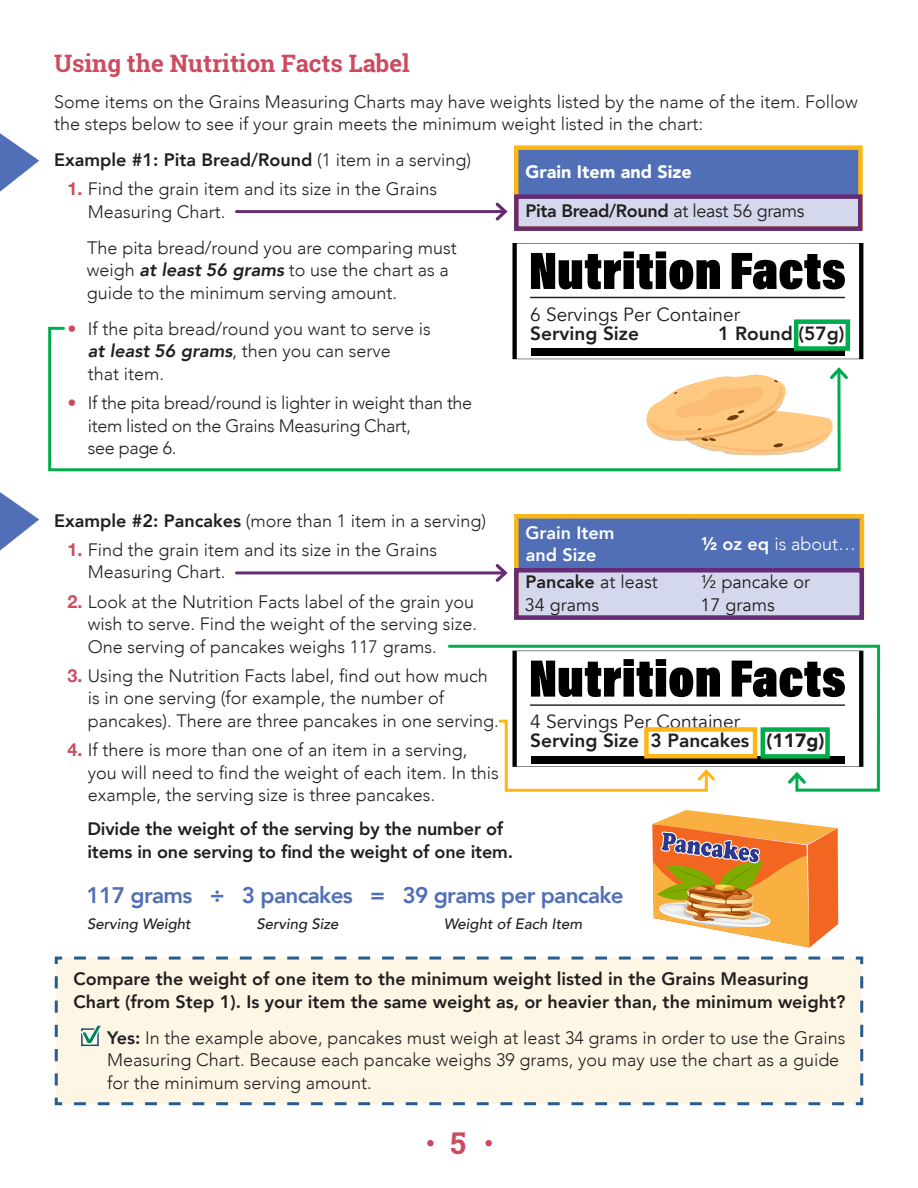
<style>
.page{position:relative;width:918px;height:1188px;background:#fff}
.page>*{position:absolute;margin:0;border:0;box-sizing:border-box;transform-origin:0 0}
.t1{font:700 30px "Roboto Slab";color:#cc4b5f}
.t2{font:700 24px "Roboto Slab";color:#cc4b5f}
.BODY{font:800 22.5px "Avenir";letter-spacing:-.03em;color:#516fb6}
.t3{font:800 19.05px "Avenir";color:#231f20}
.t4{font:19.05px "Avenir";color:#231f20}
.Numbered_List{font:300 18px/22.5px "Avenir";color:#231f20}
.BODY-2{font:800 18px/22.5px "Avenir";color:#231f20}
.Pa1{font:300 18px/22.5px "Avenir";color:#231f20}
.BODY-3{font:300 18px/22.5px "Avenir";color:#231f20}
.Numbered_List-2{font:300 18px/22.5px "Avenir";letter-spacing:-.02em;color:#231f20}
.Pa1-2{font:800 18px "Avenir";color:#231f20}
.t5{font:18px/22.5px "Avenir";color:#231f20}
.BODY-4{font:800 18px "Avenir";letter-spacing:-.02em;color:#231f20}
.t6{font:900 18px "Avenir";color:#fff}
.t7{font:800 18px/22.5px "Avenir";color:#fff}
.t8{font:300 18px "Avenir";color:#fff}
.BODY-5{font:italic 500 15px "Avenir";color:#231f20}
.s1{font-weight:300}
.s2{font-family:"Helvetica Neue";font-weight:700;color:#cc4b5f}
.s3{font-weight:800;font-style:italic}
.s4{font-family:"Helvetica Neue";color:#cc4b5f}
.s5{font-weight:400}
.s6{font-weight:800}
.s7{font-weight:900}
</style>
<div class="page">
<div style="left:427px;top:1140px;width:7px;height:6px;background:#cc4b5f;border-radius:50%"></div>
<div style="left:485px;top:1140px;width:7px;height:6px;background:#cc4b5f;border-radius:50%"></div>
<div style="left:54px;top:956px;width:810px;height:150px;background:#fef6e5"></div>
<div style="left:516px;top:148px;width:344px;height:47px;background:#516fb6"></div>
<div style="left:516px;top:195px;width:344px;height:34px;background:#d4d8ec"></div>
<div style="left:514px;top:145px;width:349px;height:5px;background:#fcb615"></div>
<hr style="left:514px;top:150px;width:4px;height:45px;background:#fcb615">
<div style="left:858px;top:150px;width:5px;height:45px;background:#fcb615"></div>
<div style="left:858px;top:195px;width:5px;height:31px;background:#b27d66"></div>
<svg style="left:519px;top:519px;width:341px;height:96px;background:#8d9fce"></svg>
<div style="left:514px;top:514px;width:175px;height:5px;background:#fcb615"></div>
<div style="left:514px;top:519px;width:5px;height:51px;background:#fcb615"></div>
<div style="left:689px;top:514px;width:175px;height:5px;background:#fcb615"></div>
<hr style="left:860px;top:519px;width:4px;height:51px;background:#fcb615">
<div style="left:81px;top:1028px;width:18px;height:18px;border:2px solid #204d78"></div>
<svg style="left:80px;top:1024px;width:24px;height:21px"></svg>
<svg style="left:512px;top:243px;width:351px;height:116px"></svg>
<hr style="left:530px;top:297px;width:315px;height:1px;background:#231f20">
<div style="left:794px;top:319px;width:56px;height:32px;border:4px solid #00ad4c"></div>
<div style="left:514px;top:568px;width:350px;height:52px;border:4px solid #652b75"></div>
<div style="left:514px;top:194px;width:348px;height:37px;border:4px solid #652b75"></div>
<svg style="left:48px;top:325px;width:794px;height:147px"></svg>
<svg style="left:447px;top:644px;width:434px;height:148px"></svg>
<hr style="left:237px;top:571px;width:268px;height:3px;background:#652b75">
<svg style="left:493px;top:564px;width:15px;height:18px"></svg>
<hr style="left:237px;top:210px;width:268px;height:3px;background:#652b75">
<svg style="left:493px;top:202px;width:15px;height:19px"></svg>
<svg style="left:497px;top:651px;width:366px;height:141px"></svg>
<svg style="left:652px;top:810px;width:186px;height:138px"></svg>
<svg style="left:647px;top:365px;width:201px;height:90px"></svg>
<svg style="left:0;top:133px;width:39px;height:59px"></svg>
<svg style="left:0;top:492px;width:39px;height:59px"></svg>
<p class="t2" style="left:54px;top:46px;width:357px">Using the Nutrition Facts Label</p>
<p class="Pa1" style="left:54px;top:90px;width:805px">Some items on the Grains Measuring Charts may have weights listed by the name of the item. Follow the steps below to see if your grain meets the minimum weight listed in the chart:</p>
<p class="Pa1-2" style="left:54px;top:146px;width:419px">Example #1: Pita Bread/Round <span class="s1">(1 item in a serving)</span></p>
<p class="Numbered_List" style="left:88px;top:178px;width:351px;text-indent:-20px"><span class="s2">1.</span> Find the grain item and its size in the Grains<br>Measuring Chart.</p>
<p class="BODY-3" style="left:87px;top:236px;width:372px">The pita bread/round you are comparing must weigh <span class="s3">at least 56 grams</span> to use the chart as a guide to the minimum serving amount.</p>
<p class="Numbered_List" style="left:88px;top:317px;width:344px;text-indent:-20px"><span class="s4">•</span> If the pita bread/round you want to serve is <span class="s3">at least 56 grams</span>, then you can serve<br>that item.</p>
<p class="Numbered_List-2" style="left:88px;top:392px;width:386px;text-indent:-20px"><span class="s4">•</span> If the pita bread/round is lighter in weight than the item listed on the Grains Measuring Chart,<br>see page 6.</p>
<p class="t6" style="left:525px;top:156px;width:168px">Grain Item and Size</p>
<p class="BODY-4" style="left:525px;top:197px;width:281px">Pita Bread/Round <span class="s5">at least 56 grams</span></p>
<p class="t4" style="left:530px;top:303px;width:212px">6 Servings Per Container</p>
<p class="t3" style="left:530px;top:318px;width:111px">Serving Size</p>
<p class="t3" style="left:718px;top:318px;width:128px">1 Round (57g)</p>
<p class="BODY-3" style="left:54px;top:509px;width:434px"><span class="s6">Example #2: Pancakes</span> (more than 1 item in a serving)</p>
<p class="Numbered_List" style="left:88px;top:538px;width:351px;text-indent:-20px"><span class="s2">1.</span> Find the grain item and its size in the Grains<br>Measuring Chart.</p>
<p class="Numbered_List" style="left:88px;top:590px;width:391px;text-indent:-20px"><span class="s2">2.</span> Look at the Nutrition Facts label of the grain you wish to serve. Find the weight of the serving size.<br>One serving of pancakes weighs 117 grams.</p>
<p class="Numbered_List" style="left:88px;top:664px;width:413px;text-indent:-20px"><span class="s2">3.</span> Using the Nutrition Facts label, find out how much is in one serving (for example, the number of pancakes). There are three pancakes in one serving.</p>
<p class="Numbered_List" style="left:88px;top:739px;width:413px;text-indent:-20px"><span class="s2">4.</span> If there is more than one of an item in a serving, you will need to find the weight of each item. In this example, the serving size is three pancakes.</p>
<p class="BODY-2" style="left:87px;top:818px;width:427px">Divide the weight of the serving by the number of items in one serving to find the weight of one item.</p>
<p class="t7" style="left:525px;top:521px;width:91px">Grain Item and Size</p>
<p class="t8" style="left:701px;top:533px;width:157px"><span class="s6">½ oz eq</span> is about…</p>
<p class="t5" style="left:525px;top:571px;width:135px"><span class="s6">Pancake</span> at least<br>34 grams</p>
<p class="t5" style="left:700px;top:571px;width:111px">½ pancake or<br>17 grams</p>
<p class="t4" style="left:530px;top:710px;width:212px">4 Servings Per Container</p>
<p class="t3" style="left:530px;top:726px;width:296px">Serving Size 3 Pancakes <span class="s7">(117g)</span></p>
<p class="BODY" style="left:87px;top:877px;width:539px">117 grams ÷ 3 pancakes = 39 grams per pancake</p>
<p class="BODY-5" style="left:87px;top:914px;width:105px">Serving Weight</p>
<p class="BODY-5" style="left:256px;top:914px;width:84px">Serving Size</p>
<p class="BODY-5" style="left:444px;top:914px;width:140px">Weight of Each Item</p>
<p class="BODY-2" style="left:73px;top:968px;width:773px">Compare the weight of one item to the minimum weight listed in the Grains Measuring<br>Chart (from Step 1). Is your item the same weight as, or heavier than, the minimum weight?</p>
<p class="Numbered_List" style="left:107px;top:1026px;width:740px"><span class="s6">Yes:</span> In the example above, pancakes must weigh at least 34 grams in order to use the Grains<br>Measuring Chart. Because each pancake weighs 39 grams, you may use the chart as a guide for the minimum serving amount.</p>
<p class="t1" style="left:450px;top:1122px;width:17px">5</p>
</div>
